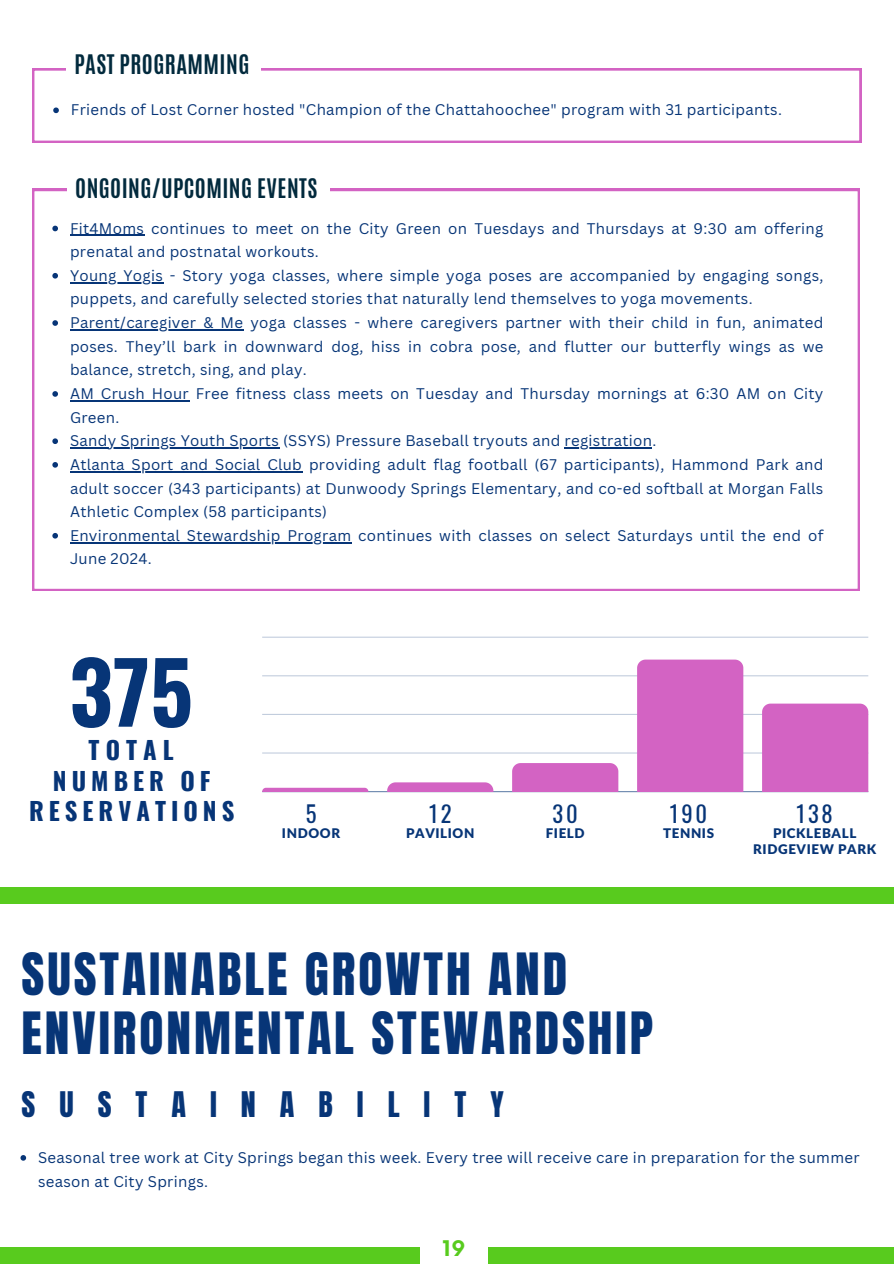
<style>
.page{position:relative;width:894px;height:1264px;background:#fff}
.page>*{position:absolute;margin:0;border:0;box-sizing:border-box;transform-origin:0 0}
.t1{font:700 84.6px "Oswald";color:#073577}
.t2{font:49.5px/58.5px "Anton";letter-spacing:.06em;color:#073577}
.t3{font:30px "Anton";letter-spacing:.8em;color:#073577}
.t4{font:700 24.6px/30.3px "Oswald";letter-spacing:.205em;color:#073577;text-align:center}
.t5{font:700 22.5px "Antonio";letter-spacing:.02em;color:#022a3d}
.t6{font:22.5px "Oswald";letter-spacing:.12em;color:#073577}
.t7{font:700 21px "Now";color:#58cb1e}
.t8{font:15px/23.7px "Canva Sans";letter-spacing:.02em;color:#073577}
.t9{font:900 13.35px "Lato Latin";letter-spacing:.045em;color:#073577}
</style>
<div class="page">
<div style="left:0;top:1247px;width:893px;height:16px;background:#58cb1e"></div>
<div style="left:420px;top:1229px;width:67px;height:34px;background:#fff"></div>
<svg style="left:32px;top:68px;width:829px;height:75px"></svg>
<svg style="left:67px;top:68px;width:193px;height:26px"></svg>
<svg style="left:32px;top:189px;width:827px;height:402px"></svg>
<svg style="left:67px;top:189px;width:262px;height:35px"></svg>
<hr style="left:262px;top:791px;width:606px;height:1px;background:#073577">
<hr style="left:262px;top:752px;width:606px;height:1px;background:#073577">
<hr style="left:262px;top:714px;width:606px;height:1px;background:#073577">
<hr style="left:262px;top:675px;width:606px;height:1px;background:#073577">
<hr style="left:262px;top:636px;width:606px;height:1px;background:#073577">
<svg style="left:262px;top:787px;width:106px;height:4px"></svg>
<svg style="left:387px;top:782px;width:106px;height:9px"></svg>
<div style="left:512px;top:763px;width:106px;height:28px;background:#d363c3"></div>
<div style="left:637px;top:659px;width:106px;height:132px;background:#d363c3"></div>
<div style="left:761px;top:703px;width:107px;height:88px;background:#d363c3"></div>
<svg style="left:53px;top:107px;width:6px;height:6px"></svg>
<svg style="left:52px;top:226px;width:6px;height:5px"></svg>
<hr style="left:70px;top:235px;width:74px;height:1px;background:#073577">
<svg style="left:52px;top:273px;width:6px;height:5px"></svg>
<hr style="left:70px;top:282px;width:93px;height:1px;background:#073577">
<svg style="left:52px;top:320px;width:6px;height:6px"></svg>
<hr style="left:70px;top:329px;width:173px;height:1px;background:#073577">
<svg style="left:52px;top:391px;width:6px;height:6px"></svg>
<hr style="left:70px;top:400px;width:119px;height:1px;background:#073577">
<svg style="left:52px;top:438px;width:6px;height:6px"></svg>
<hr style="left:70px;top:447px;width:209px;height:1px;background:#073577">
<hr style="left:564px;top:447px;width:88px;height:1px;background:#073577">
<svg style="left:52px;top:462px;width:6px;height:5px"></svg>
<hr style="left:70px;top:471px;width:232px;height:1px;background:#073577">
<svg style="left:52px;top:533px;width:6px;height:5px"></svg>
<hr style="left:70px;top:542px;width:281px;height:1px;background:#073577">
<svg style="left:20px;top:1155px;width:6px;height:5px"></svg>
<div style="left:0;top:887px;width:893px;height:16px;background:#58cb1e"></div>
<p class="t5" style="left:74px;top:49px;width:176px">PAST PROGRAMMING</p>
<p class="t8" style="left:71px;top:98px;width:712px">Friends of Lost Corner hosted "Champion of the Chattahoochee" program with 31 participants.</p>
<h4 class="t5" style="left:75px;top:172px;width:243px">ONGOING/UPCOMING EVENTS</h4>
<p class="t8" style="left:70px;top:216px;width:754px">Fit4Moms continues to meet on the City Green on Tuesdays and Thursdays at 9:30 am offering prenatal and postnatal workouts.</p>
<p class="t8" style="left:70px;top:263px;width:754px">Young Yogis - Story yoga classes, where simple yoga poses are accompanied by engaging songs, puppets, and carefully selected stories that naturally lend themselves to yoga movements.</p>
<p class="t8" style="left:70px;top:310px;width:754px;text-align:justify">Parent/caregiver &amp; Me yoga classes - where caregivers partner with their child in fun, animated poses. They’ll bark in downward dog, hiss in cobra pose, and flutter our butterfly wings as we balance, stretch, sing, and play.</p>
<p class="t8" style="left:70px;top:381px;width:754px">AM Crush Hour Free fitness class meets on Tuesday and Thursday mornings at 6:30 AM on City<br>Green.</p>
<p class="t8" style="left:70px;top:428px;width:587px">Sandy Springs Youth Sports (SSYS) Pressure Baseball tryouts and registration.</p>
<p class="t8" style="left:70px;top:452px;width:754px">Atlanta Sport and Social Club providing adult flag football (67 participants), Hammond Park and</p>
<h1 class="t8" style="left:70px;top:476px;width:754px">adult soccer (343 participants) at Dunwoody Springs Elementary, and co-ed softball at Morgan Falls<br>Athletic Complex (58 participants)<br>Environmental Stewardship Program continues with classes on select Saturdays until the end of</h1>
<h4 class="t8" style="left:70px;top:547px;width:83px">June 2024.</h4>
<p class="t1" style="left:69px;top:625px;width:125px">375</p>
<p class="t4" style="left:29px;top:734px;width:207px">TOTAL<br>NUMBER OF<br>RESERVATIONS</p>
<h3 class="t6" style="left:305px;top:795px;width:12px">5</h3>
<h2 class="t9" style="left:282px;top:827px;width:60px">INDOOR</h2>
<h5 class="t6" style="left:429px;top:795px;width:24px">12</h5>
<p class="t9" style="left:406px;top:827px;width:70px">PAVILION</p>
<p class="t6" style="left:552px;top:795px;width:27px">30</p>
<h5 class="t9" style="left:545px;top:827px;width:40px">FIELD</h5>
<p class="t6" style="left:669px;top:795px;width:39px">190</p>
<p class="t6" style="left:796px;top:795px;width:38px">138</p>
<p class="t9" style="left:772px;top:827px;width:85px">PICKLEBALL</p>
<p class="t9" style="left:753px;top:842px;width:124px">RIDGEVIEW PARK</p>
<p class="t9" style="left:663px;top:827px;width:53px">TENNIS</p>
<h2 class="t2" style="left:22px;top:946px;width:632px">SUSTAINABLE GROWTH AND<br>ENVIRONMENTAL STEWARDSHIP</h2>
<p class="t3" style="left:22px;top:1082px;width:483px">SUSTAINABILITY</p>
<p class="t8" style="left:38px;top:1145px;width:822px">Seasonal tree work at City Springs began this week. Every tree will receive care in preparation for the summer season at City Springs.</p>
<h4 class="t7" style="left:442px;top:1237px;width:24px">19</h4>
</div>
